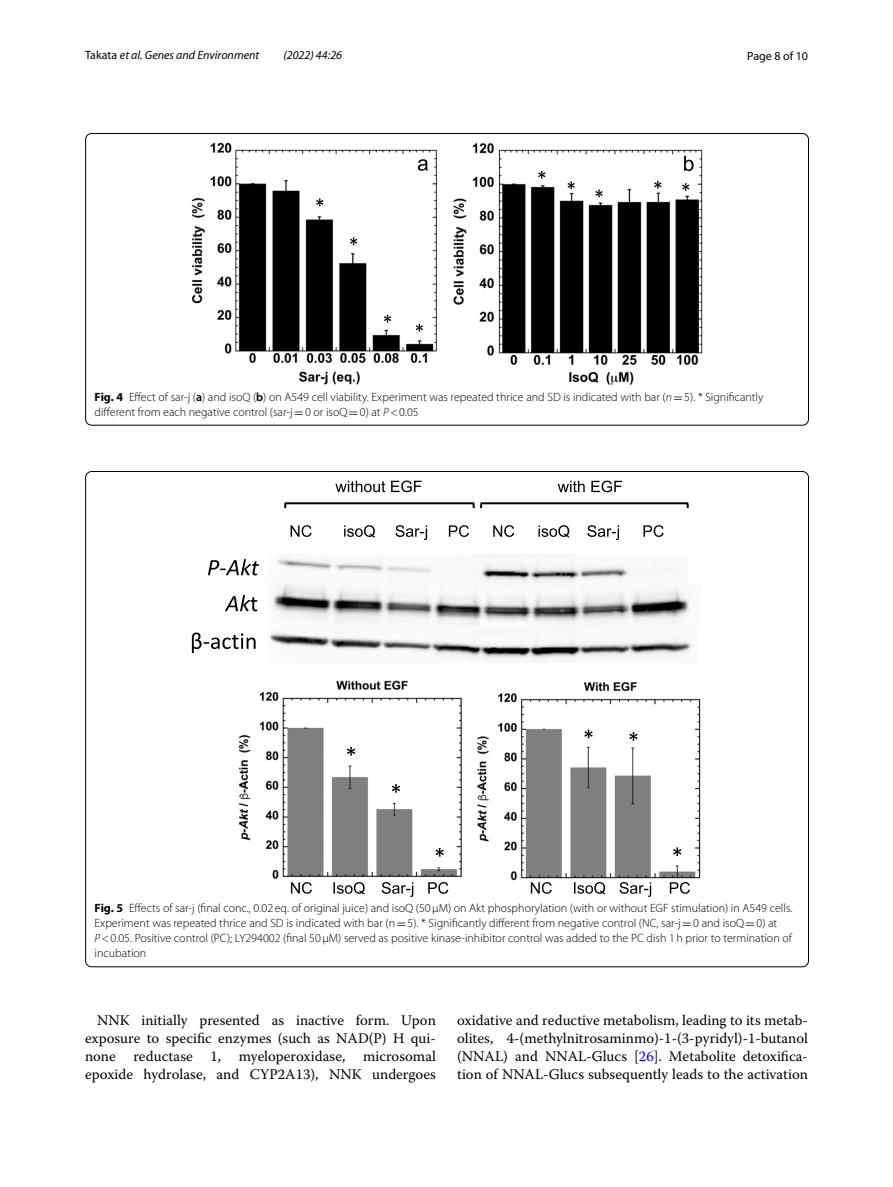
<style>
.page{position:relative;width:893px;height:1187px;background:#fff}
.page>*{position:absolute;margin:0;border:0;box-sizing:border-box;transform-origin:0 0}
.t1{font:14.7px/18px "Warnock Pro";color:#000;text-align:justify}
.t2{font:300 12px/15px "Myriad Pro";color:#000}
.t3{font:italic 12px "Myriad Pro";color:#000}
.t4{font:12px "Myriad Pro";color:#000}
.s1{font-style:normal}
.s2{font-weight:700}
.s3{font-weight:600}
.s4{font-style:italic}
.s5{font-family:"MTSY";font-weight:400}
.s6{color:#00f}
</style>
<div class="page">
<img style="left:192px;top:142px;width:510px;height:243px">
<svg style="left:316px;top:198px;width:7px;height:8px"></svg>
<svg style="left:350px;top:237px;width:7px;height:8px"></svg>
<svg style="left:384px;top:315px;width:7px;height:7px"></svg>
<svg style="left:416px;top:324px;width:7px;height:7px"></svg>
<svg style="left:568px;top:181px;width:7px;height:8px"></svg>
<svg style="left:595px;top:189px;width:8px;height:8px"></svg>
<svg style="left:538px;top:171px;width:7px;height:7px"></svg>
<svg style="left:654px;top:181px;width:7px;height:8px"></svg>
<svg style="left:682px;top:183px;width:7px;height:8px"></svg>
<svg style="left:418px;top:159px;width:10px;height:12px"></svg>
<svg style="left:684px;top:156px;width:10px;height:15px"></svg>
<img style="left:238px;top:554px;width:463px;height:326px">
<svg style="left:192px;top:632px;width:64px;height:21px"></svg>
<svg style="left:225px;top:595px;width:32px;height:16px"></svg>
<svg style="left:208px;top:559px;width:51px;height:16px"></svg>
<svg style="left:558px;top:480px;width:64px;height:12px"></svg>
<svg style="left:284px;top:502px;width:405px;height:7px"></svg>
<svg style="left:335px;top:480px;width:87px;height:12px"></svg>
<svg style="left:291px;top:525px;width:373px;height:15px"></svg>
<svg style="left:291px;top:882px;width:157px;height:14px"></svg>
<svg style="left:531px;top:882px;width:159px;height:14px"></svg>
<svg style="left:347px;top:747px;width:8px;height:8px"></svg>
<svg style="left:392px;top:784px;width:8px;height:8px"></svg>
<svg style="left:436px;top:847px;width:8px;height:9px"></svg>
<svg style="left:584px;top:729px;width:9px;height:9px"></svg>
<svg style="left:629px;top:732px;width:8px;height:8px"></svg>
<svg style="left:673px;top:847px;width:8px;height:9px"></svg>
<p class="t3" style="left:85px;top:48px;width:176px"><span class="s1">Takata</span> et al. Genes and Environment</p>
<p class="t3" style="left:283px;top:48px;width:60px">(2022) 44:26</p>
<p class="t4" style="left:747px;top:48px;width:62px">Page 8 of 10</p>
<p class="t2" style="left:95px;top:389px;width:670px"><span class="s2">Fig. 4</span> Effect of sar-j (<span class="s3">a</span>) and isoQ (<span class="s3">b</span>) on A549 cell viability. Experiment was repeated thrice and SD is indicated with bar (<span class="s4">n</span><span class="s5">=</span>5). * Significantly different from each negative control (sar-j<span class="s5">=</span>0 or isoQ<span class="s5">=</span>0) at <span class="s4">P</span>&lt;0.05</p>
<p class="t2" style="left:95px;top:900px;width:699px"><span class="s2">Fig. 5</span> Effects of sar-j (final conc., 0.02 eq. of original juice) and isoQ (50μM) on Akt phosphorylation (with or without EGF stimulation) in A549 cells.<br>Experiment was repeated thrice and SD is indicated with bar (n<span class="s5">=</span>5). * Significantly different from negative control (NC, sar-j<span class="s5">=</span>0 and isoQ<span class="s5">=</span>0) at <span class="s4">P</span>&lt;0.05. Positive control (PC); LY294002 (final 50μM) served as positive kinase-inhibitor control was added to the PC dish 1h prior to termination of incubation</p>
<p class="t1" style="left:85px;top:1010px;width:352px;text-indent:12px">NNK initially presented as inactive form. Upon exposure to specific enzymes (such as NAD(P) H qui&shy;none reductase 1, myeloperoxidase, microsomal epoxide hydrolase, and CYP2A13), NNK undergoes</p>
<p class="t1" style="left:457px;top:1010px;width:352px">oxidative and reductive metabolism, leading to its metab&shy;olites, 4-(methylnitrosaminmo)-1-(3-pyridyl)-1-butanol (NNAL) and NNAL-Glucs [<span class="s6">26</span>]. Metabolite detoxifica&shy;tion of NNAL-Glucs subsequently leads to the activation</p>
</div>
